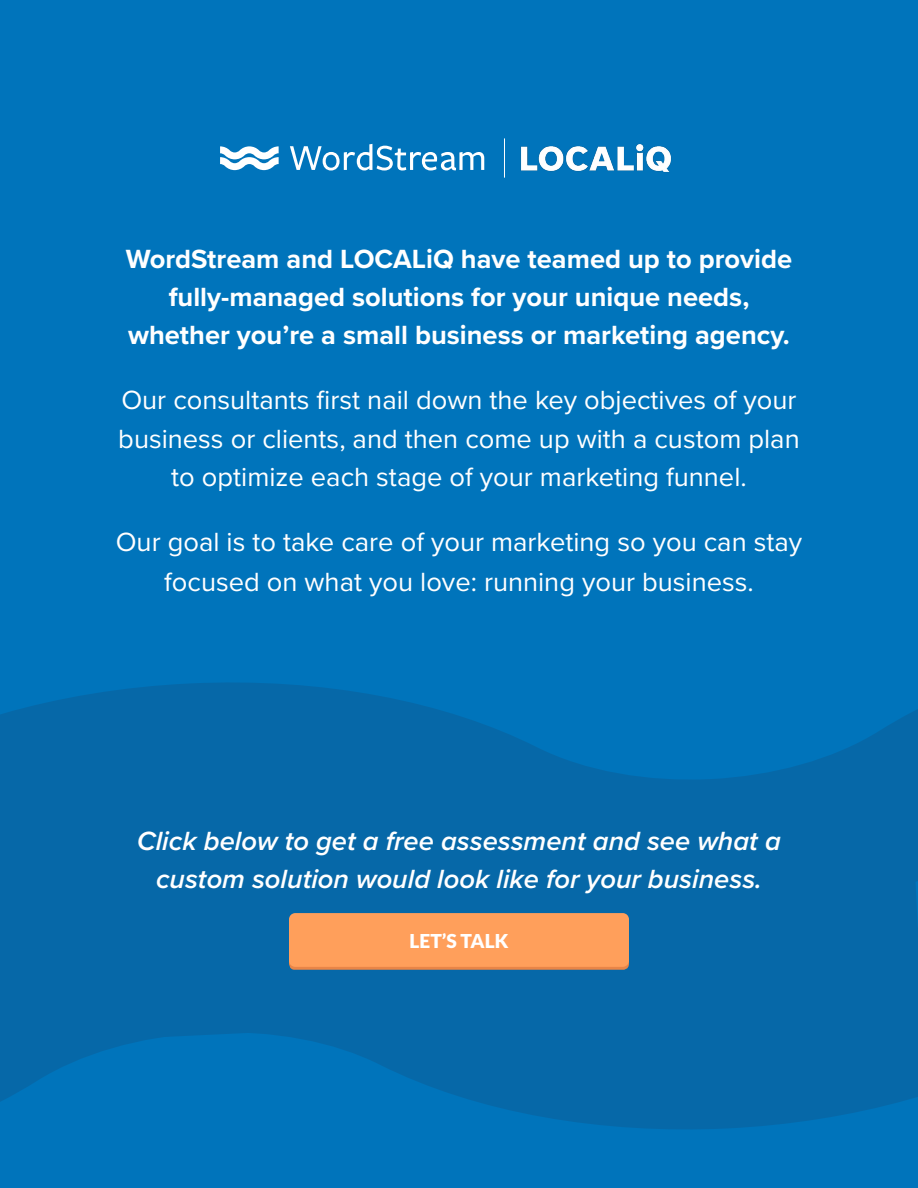
<style>
.page{position:relative;width:918px;height:1188px;background:#0074bb}
.page>*{position:absolute;margin:0;border:0;box-sizing:border-box;transform-origin:0 0}
.t1{font:27.3px/38.2px "Proxima Nova";color:#fff;text-align:center}
.t2{font:700 27.3px/38.2px "Proxima Nova";color:#fff;text-align:center}
.t3{font:italic 600 27.3px/38.2px "Proxima Nova";color:#fff;text-align:center}
.t4{font:900 19.2px "Lato";color:#fff}
</style>
<div class="page">
<svg style="left:0;top:1046px;width:918px;height:83px;fill:#0668a8"></svg>
<svg style="left:0;top:682px;width:918px;height:89px;fill:#0668a8"></svg>
<div style="left:0;top:771px;width:918px;height:275px;background:#0668a8"></div>
<div style="left:289px;top:916px;width:340px;height:54px;background:#e98547;border-radius:6px"></div>
<div style="left:289px;top:913px;width:340px;height:54px;background:#ff9f5b;border-radius:6px"></div>
<svg style="left:220px;top:146px;width:59px;height:24px"></svg>
<svg style="left:290px;top:144px;width:194px;height:27px"></svg>
<img style="left:504px;top:138px;width:168px;height:40px">
<p class="t2" style="left:126px;top:239px;width:668px">WordStream and LOCALiQ have teamed up to provide fully-managed solutions for your unique needs, whether you’re a small business or marketing agency.</p>
<p class="t1" style="left:118px;top:380px;width:683px">Our consultants first nail down the key objectives of your business or clients, and then come up with a custom plan to optimize each stage of your marketing funnel.</p>
<p class="t1" style="left:116px;top:521px;width:688px;line-height:39.6px">Our goal is to take care of your marketing so you can stay focused on what you love: running your business.</p>
<p class="t3" style="left:137px;top:821px;width:645px">Click below to get a free assessment and see what a custom solution would look like for your business.</p>
<p class="t4" style="left:410px;top:929px;width:100px">LET’S TALK</p>
</div>
